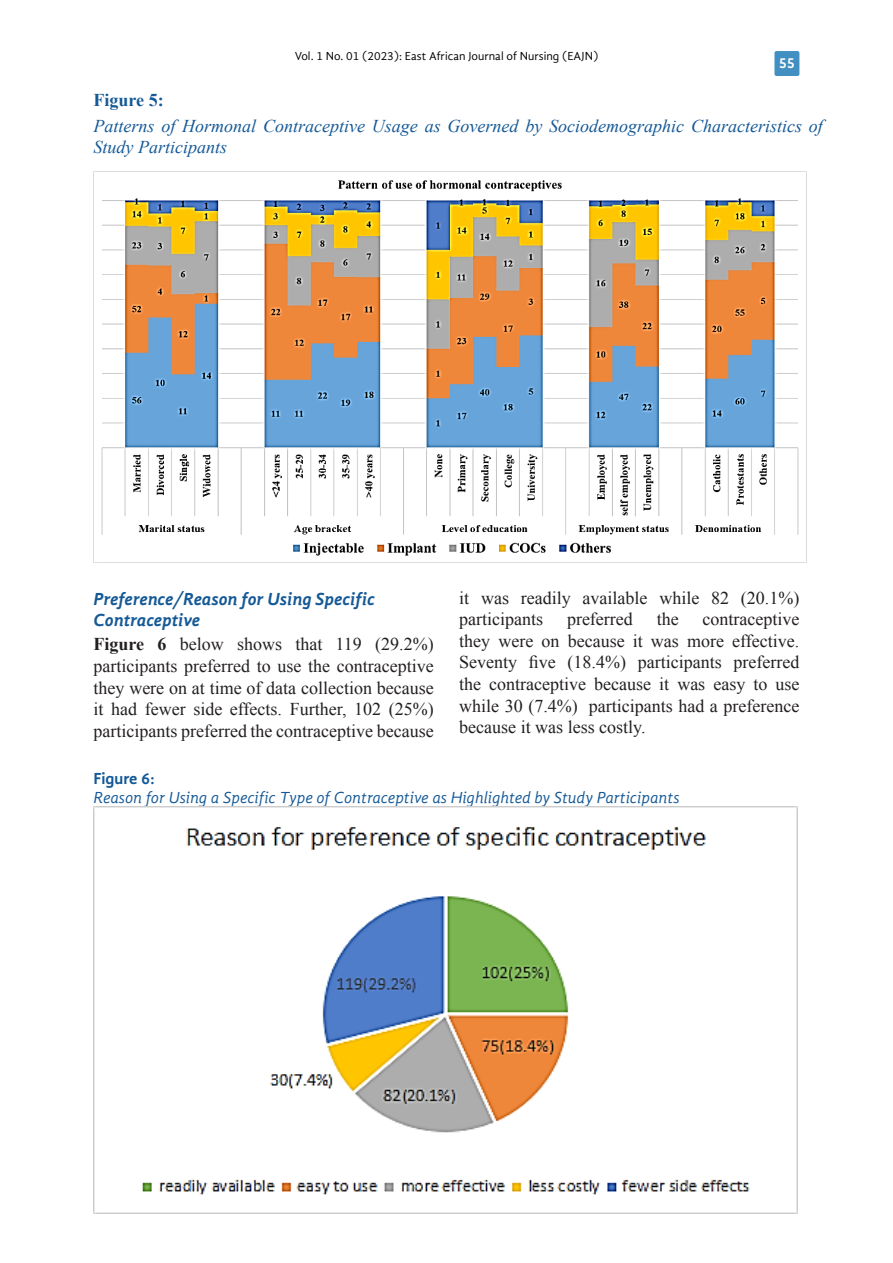
<style>
.page{position:relative;width:893px;height:1263px;background:#fff}
.page>*{position:absolute;margin:0;border:0;box-sizing:border-box;transform-origin:0 0}
.t1{font:18px/21.6px "Times New Roman";color:#231f20;text-align:justify}
.t2{font:italic 18px/21.6px "Times New Roman";color:#155996}
.t3{font:italic 700 18px/21px "Gandhi Sans";color:#155996}
.t4{font:700 18px "Times New Roman";color:#155996}
.t5{font:italic 16.5px "Gandhi Sans";color:#155996}
.t6{font:700 16.5px "Gandhi Sans";color:#155996}
.t7{font:700 15px "Gandhi Sans";color:#fff}
.t8{font:12px "Gandhi Sans";color:#000}
.s1{font-weight:700}
</style>
<div class="page">
<div style="left:774px;top:51px;width:25px;height:25px;background:#4290c1;border-radius:2px"></div>
<img style="left:94px;top:180px;width:712px;height:383px">
<img style="left:94px;top:806px;width:704px;height:407px">
<p class="t8" style="left:295px;top:49px;width:305px">Vol. 1 No. 01 (2023): East African Journal of Nursing (EAJN)</p>
<p class="t7" style="left:779px;top:54px;width:18px">55</p>
<p class="t4" style="left:94px;top:87px;width:72px">Figure 5:</p>
<p class="t2" style="left:94px;top:114px;width:731px">Patterns of Hormonal Contraceptive Usage as Governed by Sociodemographic Characteristics of<br>Study Participants</p>
<p class="t3" style="left:94px;top:588px;width:283px">Preference/Reason for Using Specific<br>Contraceptive</p>
<p class="t1" style="left:94px;top:633px;width:342px"><span class="s1">Figure 6</span> below shows that 119 (29.2%) participants preferred to use the contraceptive they were on at time of data collection because it had fewer side effects. Further, 102 (25%) participants preferred the contraceptive because</p>
<p class="t6" style="left:94px;top:769px;width:62px">Figure 6:</p>
<p class="t5" style="left:94px;top:788px;width:587px">Reason for Using a Specific Type of Contraceptive as Highlighted by Study Participants</p>
<p class="t1" style="left:459px;top:586px;width:342px">it was readily available while 82 (20.1%) participants</p>
<p class="t1" style="left:459px;top:608px;width:342px;text-indent:243px">contraceptive they were on because it was more effective.<br>Seventy five (18.4%) participants preferred the contraceptive because it was easy to use while 30 (7.4%) participants had a preference because it was less costly.</p>
<p class="t1" style="left:567px;top:608px;width:67px">preferred</p>
<p class="t1" style="left:657px;top:608px;width:23px">the</p>
</div>
